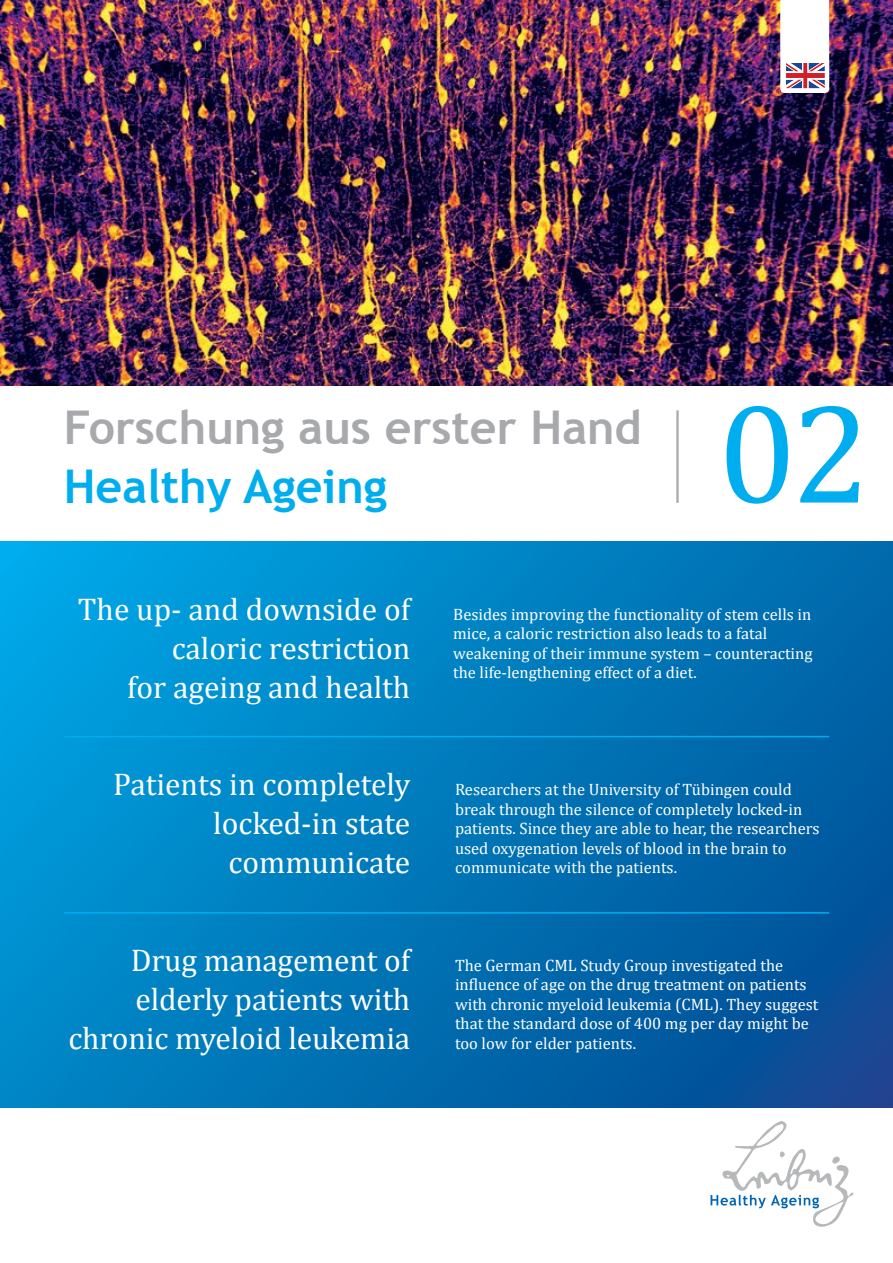
<style>
.page{position:relative;width:893px;height:1263px;background:#fff}
.page>*{position:absolute;margin:0;border:0;box-sizing:border-box;transform-origin:0 0}
.t1{font:143.25px "Cambria";color:#00aeef}
.t2{font:700 46.5px "Trebuchet MS";color:#a7a9ac}
.t3{font:700 46.5px "Trebuchet MS";color:#00aeef}
.t4{font:31.5px/39px "Cambria";color:#fff;text-align:right}
.t5{font:16.5px/19.5px "Cambria";color:#fff}
</style>
<div class="page">
<svg style="left:1px;top:542px;width:892px;height:565px;background:#0077b9"></svg>
<img style="left:1px;top:0;width:892px;height:386px">
<hr style="left:676px;top:410px;width:3px;height:93px;background:#a7a9ac">
<hr style="left:64px;top:736px;width:765px;height:1px;background:#00aeef">
<hr style="left:64px;top:912px;width:765px;height:2px;background:#00aeef">
<svg style="left:710px;top:1121px;width:143px;height:106px"></svg>
<svg style="left:780px;top:0;width:49px;height:93px"></svg>
<svg style="left:266px;top:773px;width:18px;height:14px"></svg>
<div style="left:291px;top:581px;width:134px;height:131px;background:#008bcb"></div>
<svg style="left:449px;top:614px;width:52px;height:22px"></svg>
<h2 class="t2" style="left:64px;top:398px;width:579px">Forschung aus erster Hand</h2>
<h2 class="t3" style="left:64px;top:457px;width:325px">Healthy Ageing</h2>
<h1 class="t1" style="left:718px;top:369px;width:154px">02</h1>
<h3 class="t4" style="left:78px;top:589px;width:334px">The up- and downside of caloric restriction<br>for ageing and health</h3>
<p class="t5" style="left:453px;top:604px;width:361px">Besides improving the functionality of stem cells in mice, a caloric restriction also leads to a fatal weakening of their immune system – counteracting the life-lengthening effect of a diet.</p>
<h3 class="t4" style="left:113px;top:765px;width:299px">Patients in completely locked-in state communicate</h3>
<p class="t5" style="left:455px;top:780px;width:366px">Researchers at the University of Tübingen could break through the silence of completely locked-in patients. Since they are able to hear, the researchers used oxygenation levels of blood in the brain to communicate with the patients.</p>
<h3 class="t4" style="left:69px;top:940px;width:343px">Drug management of elderly patients with chronic myeloid leukemia</h3>
<p class="t5" style="left:455px;top:955px;width:365px">The German CML Study Group investigated the -influence of age on the drug treatment on patients with chronic myeloid leukemia (CML). They suggest that the standard dose of 400 mg per day might be too low for elder patients.</p>
</div>
